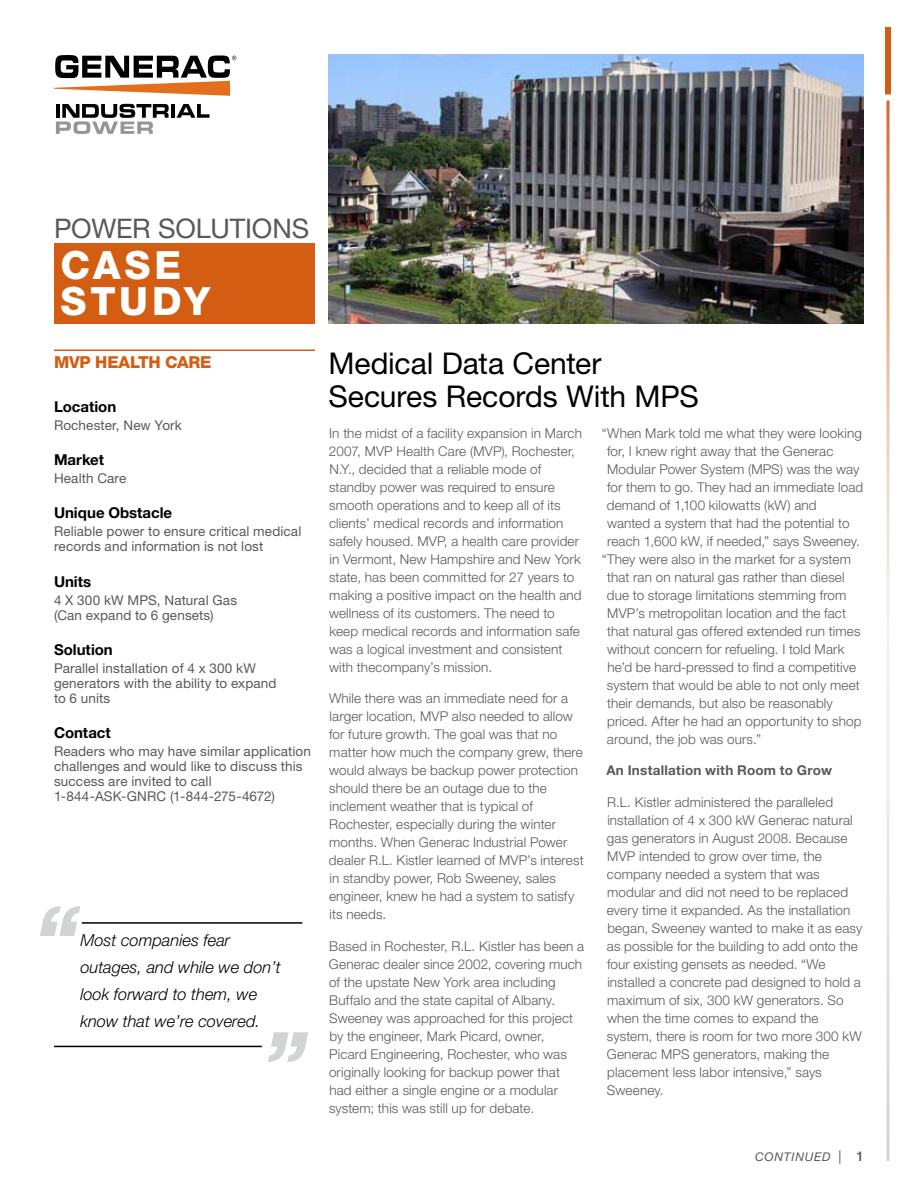
<style>
.page{position:relative;width:918px;height:1188px;background:#fff}
.page>*{position:absolute;margin:0;border:0;box-sizing:border-box;transform-origin:0 0}
.t1{font:800 39px/36px "Helvetica Neue LT Std";letter-spacing:.095em;color:#fff}
.t2{font:30px/33px "Helvetica Neue LT Std";letter-spacing:-.005em;color:#000}
.t3{font:27px "Helvetica Neue LT Std";letter-spacing:-.005em;color:#58595b}
.t4{font:italic 300 16.5px/27px "Helvetica Neue LT Std";color:#000}
.t5{font:800 16.5px "Helvetica Neue LT Std";letter-spacing:-.01em;color:#d35e13}
.t6{font:700 15px "Helvetica Neue LT Std";color:#000}
.t7{font:300 13.5px/18px "Helvetica Neue LT Std";letter-spacing:.01em;color:#58595b}
.t8{font:13.5px/15px "Helvetica Neue LT Std";letter-spacing:.01em;color:#58595b}
.t9{font:700 13.5px "Helvetica Neue LT Std";letter-spacing:.02em;color:#58595b}
.t10{font:italic 12px "Helvetica Neue LT Std";letter-spacing:.06em;color:#58595b}
.s1{font-style:normal;font-size:13.5px}
.s2{font-weight:500;font-style:normal;font-size:13.5px}
</style>
<div class="page">
<img style="left:328px;top:54px;width:536px;height:270px">
<hr style="left:54px;top:350px;width:261px;height:1px;background:#d35e13">
<div style="left:54px;top:243px;width:261px;height:81px;background:#d35e13"></div>
<svg style="left:54px;top:55px;width:183px;height:41px"></svg>
<svg style="left:56px;top:104px;width:113px;height:30px"></svg>
<hr style="left:171px;top:104px;width:4px;height:14px;background:#000">
<svg style="left:177px;top:104px;width:33px;height:14px"></svg>
<svg style="left:40px;top:906px;width:40px;height:30px"></svg>
<svg style="left:268px;top:1032px;width:40px;height:30px"></svg>
<hr style="left:82px;top:922px;width:220px;height:2px;background:#000">
<hr style="left:54px;top:1046px;width:208px;height:1px;background:#000">
<div style="left:885px;top:27px;width:6px;height:67px;background:#d35e13"></div>
<svg style="left:886px;top:100px;width:4px;height:1061px"></svg>
<h3 class="t3" style="left:54px;top:212px;width:257px">POWER SOLUTIONS</h3>
<h1 class="t1" style="left:60px;top:247px;width:151px">CASE<br>STUDY</h1>
<p class="t5" style="left:54px;top:352px;width:159px">MVP HEALTH CARE</p>
<p class="t6" style="left:54px;top:397px;width:64px">Location</p>
<p class="t8" style="left:54px;top:417px;width:129px">Rochester, New York</p>
<p class="t6" style="left:54px;top:451px;width:52px">Market</p>
<p class="t8" style="left:54px;top:471px;width:74px">Health Care</p>
<p class="t6" style="left:54px;top:504px;width:120px">Unique Obstacle</p>
<p class="t8" style="left:54px;top:524px;width:249px">Reliable power to ensure critical medical records and information is not lost</p>
<p class="t6" style="left:54px;top:572px;width:39px">Units</p>
<p class="t8" style="left:54px;top:592px;width:185px">4 X 300 kW MPS, Natural Gas (Can expand to 6 gensets)</p>
<p class="t6" style="left:54px;top:640px;width:60px">Solution</p>
<p class="t8" style="left:54px;top:660px;width:224px">Parallel installation of 4 x 300 kW generators with the ability to expand to 6 units</p>
<p class="t6" style="left:54px;top:724px;width:58px">Contact</p>
<p class="t8" style="left:54px;top:744px;width:259px">Readers who may have similar application challenges and would like to discuss this success are invited to call 1-844-ASK-GNRC (1-844-275-4672)</p>
<p class="t4" style="left:80px;top:926px;width:202px">Most companies fear outages, and while we don’t look forward to them, we know that we’re covered.</p>
<h2 class="t2" style="left:328px;top:346px;width:372px">Medical Data Center<br>Secures Records With MPS</h2>
<p class="t7" style="left:329px;top:424px;width:255px">In the midst of a facility expansion in March 2007, MVP Health Care (MVP), Rochester, N.Y., decided that a reliable mode of standby power was required to ensure smooth operations and to keep all of its clients’ medical records and information safely housed. MVP, a health care provider in Vermont, New Hampshire and New York state, has been committed for 27 years to making a positive impact on the health and wellness of its customers. The need to keep medical records and information safe was a logical investment and consistent with thecompany’s mission.</p>
<p class="t7" style="left:329px;top:689px;width:256px">While there was an immediate need for a larger location, MVP also needed to allow for future growth. The goal was that no matter how much the company grew, there would always be backup power protection should there be an outage due to the inclement weather that is typical of Rochester, especially during the winter months. When Generac Industrial Power dealer R.L. Kistler learned of MVP’s interest in standby power, Rob Sweeney, sales engineer, knew he had a system to satisfy its needs.</p>
<p class="t7" style="left:329px;top:937px;width:257px">Based in Rochester, R.L. Kistler has been a Generac dealer since 2002, covering much of the upstate New York area including Buffalo and the state capital of Albany.<br>Sweeney was approached for this project by the engineer, Mark Picard, owner, Picard Engineering, Rochester, who was originally looking for backup power that had either a single engine or a modular system; this was still up for debate.</p>
<p class="t7" style="left:602px;top:424px;width:262px">“When Mark told me what they were looking</p>
<p class="t7" style="left:607px;top:442px;width:228px">for, I knew right away that the Generac</p>
<p class="t7" style="left:607px;top:460px;width:254px">Modular Power System (MPS) was the way</p>
<p class="t7" style="left:607px;top:478px;width:258px">for them to go. They had an immediate load</p>
<p class="t7" style="left:607px;top:496px;width:211px">demand of 1,100 kilowatts (kW) and</p>
<p class="t7" style="left:607px;top:514px;width:244px">wanted a system that had the potential to</p>
<p class="t7" style="left:607px;top:532px;width:254px">reach 1,600 kW, if needed,” says Sweeney.</p>
<p class="t7" style="left:602px;top:550px;width:251px">“They were also in the market for a system</p>
<p class="t7" style="left:607px;top:568px;width:239px">that ran on natural gas rather than diesel</p>
<p class="t7" style="left:607px;top:586px;width:241px">due to storage limitations stemming from</p>
<p class="t7" style="left:607px;top:604px;width:240px">MVP’s metropolitan location and the fact</p>
<p class="t7" style="left:607px;top:622px;width:255px">that natural gas offered extended run times</p>
<p class="t7" style="left:607px;top:640px;width:239px">without concern for refueling. I told Mark</p>
<p class="t7" style="left:607px;top:658px;width:250px">he’d be hard-pressed to find a competitive</p>
<p class="t7" style="left:607px;top:676px;width:254px">system that would be able to not only meet</p>
<p class="t7" style="left:607px;top:694px;width:227px">their demands, but also be reasonably</p>
<p class="t7" style="left:607px;top:712px;width:256px">priced. After he had an opportunity to shop</p>
<p class="t7" style="left:607px;top:730px;width:156px">around, the job was ours.”</p>
<p class="t9" style="left:606px;top:762px;width:227px">An Installation with Room to Grow</p>
<p class="t7" style="left:607px;top:793px;width:257px">R.L. Kistler administered the paralleled installation of 4 x 300 kW Generac natural gas generators in August 2008. Because MVP intended to grow over time, the company needed a system that was modular and did not need to be replaced every time it expanded. As the installation began, Sweeney wanted to make it as easy as possible for the building to add onto the four existing gensets as needed. “We installed a concrete pad designed to hold a maximum of six, 300 kW generators. So when the time comes to expand the system, there is room for two more 300 kW Generac MPS generators, making the placement less labor intensive,” says Sweeney.</p>
<p class="t10" style="left:755px;top:1150px;width:110px">CONTINUED <span class="s1">|</span> <span class="s2">1</span></p>
</div>
